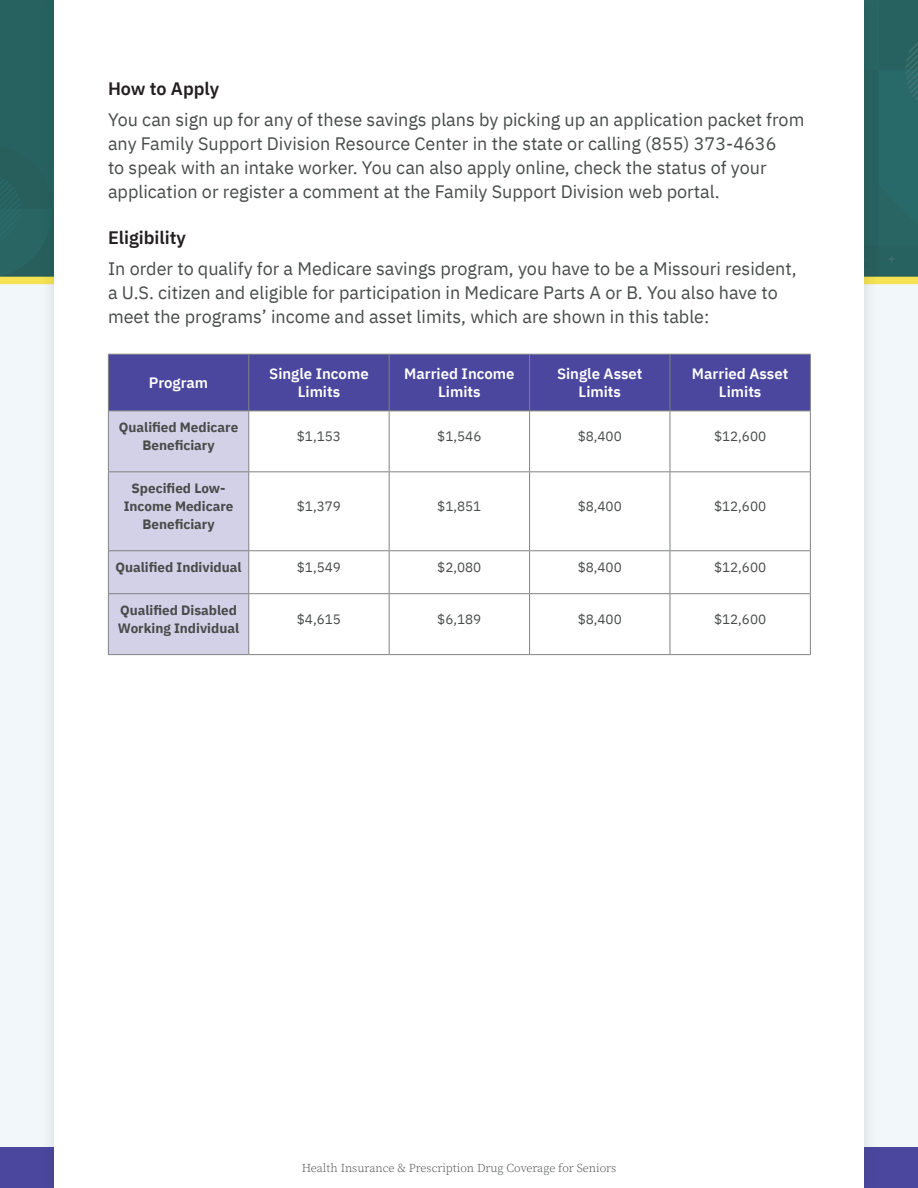
<style>
.page{position:relative;width:918px;height:1188px;background:#f2f7f9}
.page>*{position:absolute;margin:0;border:0;box-sizing:border-box;transform-origin:0 0}
.t1{font:18px/24px "IBM Plex Sans";color:#474b49}
.t2{font:600 18px "IBM Plex Sans";color:#231f20}
.t3{font:600 15px/18px "IBM Plex Sans";color:#fff;text-align:center}
.t4{font:700 13.5px/18px "IBM Plex Sans";color:#474b49;text-align:center}
.t5{font:13.5px "IBM Plex Sans";color:#474b49}
.t6{font:300 12px "Source Serif Pro";color:#474b49}
</style>
<div class="page">
<div style="left:0;top:0;width:918px;height:280px;background:#2d6361"></div>
<div style="left:0;top:277px;width:918px;height:7px;background:#f5e353"></div>
<div style="left:0;top:1148px;width:918px;height:40px;background:#4b479f"></div>
<div style="left:39px;top:0;width:841px;height:1188px;background:#231f20;opacity:.15"></div>
<div style="left:54px;top:0;width:810px;height:1188px;background:#fff"></div>
<svg style="left:109px;top:355px;width:701px;height:299px"></svg>
<hr style="left:248px;top:355px;width:1px;height:56px;background:#808284">
<hr style="left:389px;top:355px;width:1px;height:56px;background:#808284">
<hr style="left:529px;top:355px;width:1px;height:56px;background:#808284">
<hr style="left:670px;top:355px;width:1px;height:56px;background:#808284">
<hr style="left:389px;top:411px;width:1px;height:60px;background:#808284">
<hr style="left:529px;top:411px;width:1px;height:60px;background:#808284">
<hr style="left:670px;top:411px;width:1px;height:60px;background:#808284">
<hr style="left:108px;top:471px;width:141px;height:1px;background:#808284">
<hr style="left:249px;top:471px;width:140px;height:1px;background:#808284">
<hr style="left:389px;top:471px;width:141px;height:1px;background:#808284">
<hr style="left:389px;top:472px;width:1px;height:78px;background:#808284">
<hr style="left:530px;top:471px;width:140px;height:1px;background:#808284">
<hr style="left:529px;top:472px;width:1px;height:78px;background:#808284">
<hr style="left:670px;top:471px;width:141px;height:1px;background:#808284">
<hr style="left:670px;top:472px;width:1px;height:78px;background:#808284">
<hr style="left:108px;top:550px;width:141px;height:1px;background:#808284">
<hr style="left:249px;top:550px;width:140px;height:1px;background:#808284">
<hr style="left:389px;top:550px;width:141px;height:1px;background:#808284">
<hr style="left:389px;top:551px;width:1px;height:42px;background:#808284">
<hr style="left:530px;top:550px;width:140px;height:1px;background:#808284">
<hr style="left:529px;top:551px;width:1px;height:42px;background:#808284">
<hr style="left:670px;top:550px;width:141px;height:1px;background:#808284">
<hr style="left:670px;top:551px;width:1px;height:42px;background:#808284">
<hr style="left:108px;top:593px;width:141px;height:1px;background:#808284">
<hr style="left:249px;top:593px;width:140px;height:1px;background:#808284">
<hr style="left:389px;top:593px;width:141px;height:1px;background:#808284">
<hr style="left:389px;top:594px;width:1px;height:60px;background:#808284">
<hr style="left:530px;top:593px;width:140px;height:1px;background:#808284">
<hr style="left:529px;top:594px;width:1px;height:60px;background:#808284">
<hr style="left:670px;top:593px;width:141px;height:1px;background:#808284">
<hr style="left:670px;top:594px;width:1px;height:60px;background:#808284">
<hr style="left:810px;top:411px;width:1px;height:60px;background:#808284">
<hr style="left:810px;top:472px;width:1px;height:78px;background:#808284">
<hr style="left:810px;top:551px;width:1px;height:42px;background:#808284">
<hr style="left:810px;top:594px;width:1px;height:60px;background:#808284">
<hr style="left:249px;top:654px;width:140px;height:1px;background:#808284">
<hr style="left:389px;top:654px;width:141px;height:1px;background:#808284">
<hr style="left:530px;top:654px;width:140px;height:1px;background:#808284">
<hr style="left:670px;top:654px;width:141px;height:1px;background:#808284">
<hr style="left:108px;top:354px;width:141px;height:1px;background:#808284">
<hr style="left:108px;top:355px;width:1px;height:56px;background:#808284">
<hr style="left:249px;top:354px;width:140px;height:1px;background:#808284">
<hr style="left:389px;top:354px;width:141px;height:1px;background:#808284">
<hr style="left:530px;top:354px;width:140px;height:1px;background:#808284">
<hr style="left:670px;top:354px;width:141px;height:1px;background:#808284">
<hr style="left:810px;top:355px;width:1px;height:56px;background:#808284">
<hr style="left:249px;top:411px;width:140px;height:1px;background:#808284">
<hr style="left:389px;top:411px;width:141px;height:1px;background:#808284">
<hr style="left:530px;top:411px;width:140px;height:1px;background:#808284">
<hr style="left:670px;top:411px;width:141px;height:1px;background:#808284">
<hr style="left:108px;top:411px;width:141px;height:1px;background:#808284">
<hr style="left:108px;top:411px;width:1px;height:60px;background:#808284">
<hr style="left:248px;top:411px;width:1px;height:60px;background:#808284">
<hr style="left:108px;top:472px;width:1px;height:78px;background:#808284">
<hr style="left:248px;top:472px;width:1px;height:78px;background:#808284">
<hr style="left:108px;top:551px;width:1px;height:42px;background:#808284">
<hr style="left:248px;top:551px;width:1px;height:42px;background:#808284">
<hr style="left:108px;top:594px;width:1px;height:60px;background:#808284">
<hr style="left:248px;top:594px;width:1px;height:60px;background:#808284">
<hr style="left:108px;top:654px;width:141px;height:1px;background:#808284">
<p class="t2" style="left:108px;top:75px;width:113px">How to Apply</p>
<p class="t1" style="left:108px;top:106px;width:698px">You can sign up for any of these savings plans by picking up an application packet from any Family Support Division Resource Center in the state or calling (855) 373-4636<br>to speak with an intake worker. You can also apply online, check the status of your application or register a comment at the Family Support Division web portal.</p>
<p class="t2" style="left:108px;top:224px;width:80px">Eligibility</p>
<p class="t1" style="left:108px;top:255px;width:690px">In order to qualify for a Medicare savings program, you have to be a Missouri resident, a U.S. citizen and eligible for participation in Medicare Parts A or B. You also have to meet the programs’ income and asset limits, which are shown in this table:</p>
<p class="t3" style="left:149px;top:373px;width:61px">Program</p>
<p class="t3" style="left:269px;top:364px;width:101px">Single Income<br>Limits</p>
<p class="t3" style="left:404px;top:364px;width:112px">Married Income<br>Limits</p>
<p class="t3" style="left:557px;top:364px;width:87px">Single Asset<br>Limits</p>
<p class="t3" style="left:692px;top:364px;width:98px">Married Asset<br>Limits</p>
<p class="t4" style="left:119px;top:417px;width:121px">Qualified Medicare<br>Beneficiary</p>
<p class="t5" style="left:297px;top:426px;width:46px">$1,153</p>
<p class="t5" style="left:437px;top:426px;width:46px">$1,546</p>
<p class="t5" style="left:578px;top:426px;width:46px">$8,400</p>
<p class="t5" style="left:714px;top:426px;width:54px">$12,600</p>
<p class="t4" style="left:124px;top:478px;width:111px">Specified Low-<br>Income Medicare<br>Beneficiary</p>
<p class="t5" style="left:297px;top:496px;width:46px">$1,379</p>
<p class="t5" style="left:437px;top:496px;width:46px">$1,851</p>
<p class="t5" style="left:578px;top:496px;width:46px">$8,400</p>
<p class="t5" style="left:714px;top:496px;width:54px">$12,600</p>
<p class="t4" style="left:115px;top:557px;width:128px">Qualified Individual</p>
<p class="t5" style="left:297px;top:557px;width:46px">$1,549</p>
<p class="t5" style="left:437px;top:557px;width:46px">$2,080</p>
<p class="t5" style="left:578px;top:557px;width:46px">$8,400</p>
<p class="t5" style="left:714px;top:557px;width:54px">$12,600</p>
<p class="t4" style="left:118px;top:600px;width:123px;text-align:left">Qualified Disabled<br>Working Individual</p>
<p class="t5" style="left:297px;top:609px;width:46px">$4,615</p>
<p class="t5" style="left:437px;top:609px;width:46px">$6,189</p>
<p class="t5" style="left:578px;top:609px;width:46px">$8,400</p>
<p class="t5" style="left:714px;top:609px;width:54px">$12,600</p>
<p class="t6" style="left:302px;top:1160px;width:316px">Health Insurance &amp; Prescription Drug Coverage for Seniors</p>
</div>
